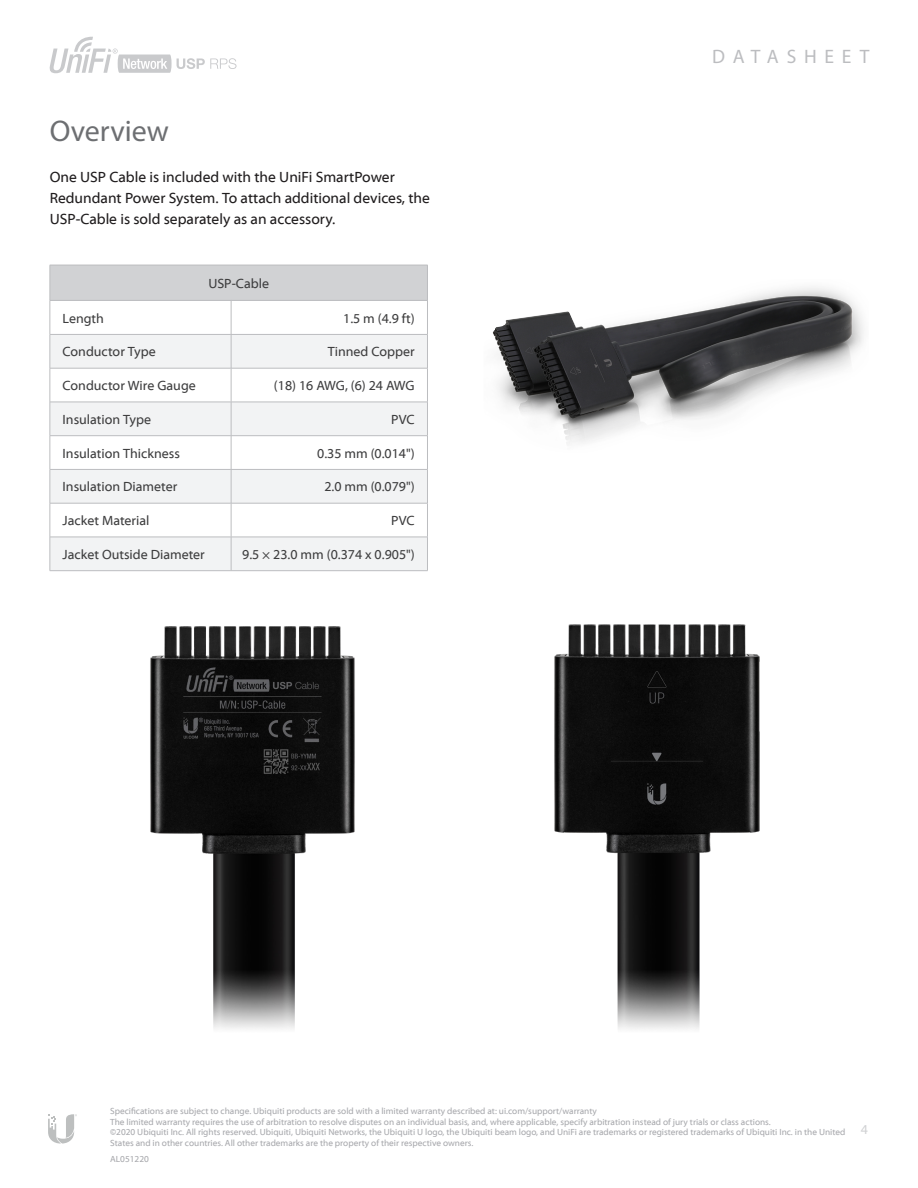
<style>
.page{position:relative;width:918px;height:1188px;background:#fff}
.page>*{position:absolute;margin:0;border:0;box-sizing:border-box;transform-origin:0 0}
.Heading_1{font:30px "Myriad Pro";color:#6d6f72}
.t1{font:19.5px "Myriad Pro";letter-spacing:.4em;color:#bcbdc0}
.Body{font:15px/21px "Myriad Web Pro";color:#201d1e}
.Specs_Body_Left{font:13.5px "Myriad Web Pro";color:#3e3e3f}
.Specs_Body_Right{font:13.5px "Myriad Web Pro";color:#3e3e3f}
.Table_Header_1{font:13.5px "Myriad Web Pro";color:#3e3e3f}
.Specs_Left{font:13.5px "Myriad Web Pro";color:#3e3e3f}
.t2{font:13.5px "Myriad Web Pro";color:#d1d2d4}
.Heading_2{font:9px/10.8px "Myriad Web Pro";color:#a8a9ad}
</style>
<div class="page">
<svg style="left:48px;top:1114px;width:29px;height:30px"></svg>
<svg style="left:49px;top:36px;width:188px;height:37px"></svg>
<div style="left:50px;top:265px;width:377px;height:35px;background:#d1d2d4"></div>
<svg style="left:51px;top:335px;width:376px;height:235px;fill:#f2f3f4"></svg>
<hr style="left:50px;top:265px;width:181px;height:1px;background:#bcbdc0">
<hr style="left:50px;top:265px;width:1px;height:35px;background:#bcbdc0">
<hr style="left:231px;top:265px;width:197px;height:1px;background:#bcbdc0">
<hr style="left:427px;top:265px;width:1px;height:35px;background:#bcbdc0">
<hr style="left:50px;top:300px;width:181px;height:1px;background:#bcbdc0">
<hr style="left:50px;top:301px;width:1px;height:33px;background:#bcbdc0">
<hr style="left:231px;top:300px;width:197px;height:1px;background:#bcbdc0">
<hr style="left:231px;top:301px;width:1px;height:33px;background:#bcbdc0">
<hr style="left:427px;top:301px;width:1px;height:33px;background:#bcbdc0">
<hr style="left:50px;top:334px;width:1px;height:34px;background:#bcbdc0">
<hr style="left:231px;top:334px;width:197px;height:1px;background:#bcbdc0">
<hr style="left:231px;top:335px;width:1px;height:33px;background:#bcbdc0">
<hr style="left:427px;top:335px;width:1px;height:33px;background:#bcbdc0">
<hr style="left:50px;top:368px;width:1px;height:34px;background:#bcbdc0">
<hr style="left:231px;top:368px;width:197px;height:1px;background:#bcbdc0">
<hr style="left:231px;top:368px;width:1px;height:34px;background:#bcbdc0">
<hr style="left:427px;top:368px;width:1px;height:34px;background:#bcbdc0">
<hr style="left:50px;top:402px;width:1px;height:34px;background:#bcbdc0">
<hr style="left:231px;top:402px;width:197px;height:1px;background:#bcbdc0">
<hr style="left:231px;top:402px;width:1px;height:34px;background:#bcbdc0">
<hr style="left:427px;top:402px;width:1px;height:34px;background:#bcbdc0">
<hr style="left:50px;top:436px;width:1px;height:33px;background:#bcbdc0">
<hr style="left:231px;top:435px;width:197px;height:1px;background:#bcbdc0">
<hr style="left:231px;top:436px;width:1px;height:33px;background:#bcbdc0">
<hr style="left:427px;top:436px;width:1px;height:33px;background:#bcbdc0">
<hr style="left:50px;top:469px;width:1px;height:34px;background:#bcbdc0">
<hr style="left:231px;top:469px;width:197px;height:1px;background:#bcbdc0">
<hr style="left:231px;top:470px;width:1px;height:33px;background:#bcbdc0">
<hr style="left:427px;top:470px;width:1px;height:33px;background:#bcbdc0">
<hr style="left:50px;top:503px;width:1px;height:34px;background:#bcbdc0">
<hr style="left:231px;top:503px;width:197px;height:1px;background:#bcbdc0">
<hr style="left:231px;top:503px;width:1px;height:34px;background:#bcbdc0">
<hr style="left:427px;top:503px;width:1px;height:34px;background:#bcbdc0">
<hr style="left:50px;top:537px;width:1px;height:34px;background:#bcbdc0">
<hr style="left:231px;top:537px;width:197px;height:1px;background:#bcbdc0">
<hr style="left:231px;top:537px;width:1px;height:34px;background:#bcbdc0">
<hr style="left:427px;top:537px;width:1px;height:34px;background:#bcbdc0">
<hr style="left:231px;top:570px;width:197px;height:1px;background:#bcbdc0">
<hr style="left:50px;top:334px;width:181px;height:1px;background:#bcbdc0">
<hr style="left:50px;top:368px;width:181px;height:1px;background:#bcbdc0">
<hr style="left:50px;top:402px;width:181px;height:1px;background:#bcbdc0">
<hr style="left:50px;top:435px;width:181px;height:1px;background:#bcbdc0">
<hr style="left:50px;top:469px;width:181px;height:1px;background:#bcbdc0">
<hr style="left:50px;top:503px;width:181px;height:1px;background:#bcbdc0">
<hr style="left:50px;top:537px;width:181px;height:1px;background:#bcbdc0">
<hr style="left:50px;top:570px;width:181px;height:1px;background:#bcbdc0">
<img style="left:150px;top:626px;width:205px;height:403px">
<img style="left:554px;top:624px;width:206px;height:405px">
<img style="left:492px;top:287px;width:372px;height:157px">
<p class="Heading_1" style="left:50px;top:113px;width:121px">Overview</p>
<p class="Body" style="left:50px;top:167px;width:382px">One USP Cable is included with the UniFi SmartPower<br>Redundant Power System. To attach additional devices, the<br>USP-Cable is sold separately as an accessory.</p>
<p class="Table_Header_1" style="left:208px;top:276px;width:62px">USP-Cable</p>
<p class="Specs_Left" style="left:63px;top:311px;width:43px">Length</p>
<p class="Specs_Body_Right" style="left:343px;top:311px;width:73px">1.5 m (4.9 ft)</p>
<p class="Specs_Body_Left" style="left:63px;top:345px;width:95px">Conductor Type</p>
<p class="Specs_Body_Right" style="left:328px;top:345px;width:88px">Tinned Copper</p>
<p class="Specs_Body_Left" style="left:63px;top:378px;width:135px">Conductor Wire Gauge</p>
<p class="Specs_Body_Right" style="left:274px;top:378px;width:142px">(18) 16 AWG, (6) 24 AWG</p>
<p class="Specs_Body_Left" style="left:63px;top:412px;width:90px">Insulation Type</p>
<p class="Specs_Body_Right" style="left:391px;top:412px;width:25px">PVC</p>
<p class="Specs_Body_Left" style="left:63px;top:446px;width:119px">Insulation Thickness</p>
<p class="Specs_Body_Right" style="left:317px;top:446px;width:99px">0.35 mm (0.014")</p>
<p class="Specs_Body_Left" style="left:63px;top:480px;width:116px">Insulation Diameter</p>
<p class="Specs_Body_Right" style="left:324px;top:480px;width:92px">2.0 mm (0.079")</p>
<p class="Specs_Body_Left" style="left:63px;top:513px;width:88px">Jacket Material</p>
<p class="Specs_Body_Right" style="left:391px;top:513px;width:25px">PVC</p>
<p class="Specs_Body_Left" style="left:63px;top:547px;width:144px">Jacket Outside Diameter</p>
<p class="Specs_Body_Right" style="left:242px;top:547px;width:174px">9.5 × 23.0 mm (0.374 x 0.905")</p>
<h2 class="t1" style="left:712px;top:45px;width:159px">DATASHEET</h2>
<p class="Heading_2" style="left:110px;top:1106px;width:737px">Specifications are subject to change. Ubiquiti products are sold with a limited warranty described at: ui.com/support/warranty<br>The limited warranty requires the use of arbitration to resolve disputes on an individual basis, and, where applicable, specify arbitration instead of jury trials or class actions.<br>©2020 Ubiquiti Inc. All rights reserved. Ubiquiti, Ubiquiti Networks, the Ubiquiti U logo, the Ubiquiti beam logo, and UniFi are trademarks or registered trademarks of Ubiquiti Inc. in the United States and in other countries. All other trademarks are the property of their respective owners.</p>
<p class="Heading_2" style="left:110px;top:1154px;width:40px">AL051220</p>
<h3 class="t2" style="left:861px;top:1122px;width:9px">4</h3>
</div>
